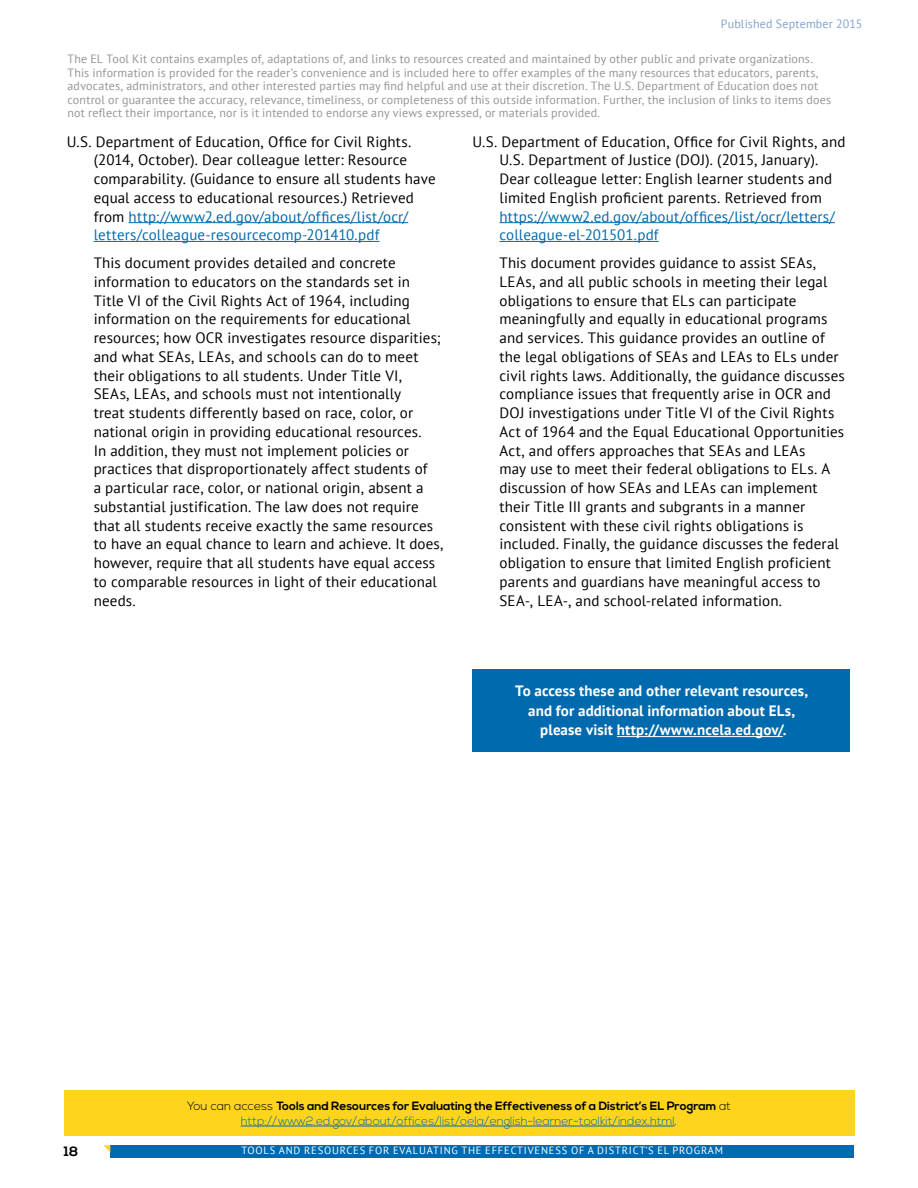
<style>
.page{position:relative;width:918px;height:1188px;background:#fff}
.page>*{position:absolute;margin:0;border:0;box-sizing:border-box;transform-origin:0 0}
.t1{font:15px/18.8px "PT Sans";letter-spacing:.01em;color:#000}
.t2{font:700 15px/19.5px "PT Sans";letter-spacing:.005em;color:#fff;text-align:center}
.t3{font:700 13.5px "Nexa";color:#000}
.t4{font:12px/13.5px "PT Sans";letter-spacing:.015em;color:#939598}
.t5{font:300 12px/14.4px "Nexa";color:#006aae;text-align:center}
.t6{font:12px "PT Sans";letter-spacing:.015em;color:#82a2cf}
.t7{font:10.5px "PT Sans";letter-spacing:.08em;color:#fff}
.s1{color:#006aae}
.s2{color:#000}
.s3{font-weight:700;color:#000}
</style>
<div class="page">
<hr style="left:129px;top:222px;width:279px;height:1px;background:#006aae">
<hr style="left:94px;top:241px;width:286px;height:1px;background:#006aae">
<hr style="left:500px;top:222px;width:335px;height:1px;background:#006aae">
<hr style="left:500px;top:241px;width:159px;height:1px;background:#006aae">
<div style="left:472px;top:669px;width:378px;height:83px;background:#006aae"></div>
<hr style="left:617px;top:736px;width:166px;height:1px;background:#fff">
<div style="left:64px;top:1090px;width:790px;height:46px;background:#fed41d"></div>
<hr style="left:241px;top:1126px;width:434px;height:1px;background:#006aae">
<div style="left:110px;top:1145px;width:744px;height:12px;background:#006aae"></div>
<svg style="left:103px;top:1145px;width:7px;height:7px"></svg>
<p class="t6" style="left:721px;top:16px;width:143px">Published September 2015</p>
<p class="t4" style="left:68px;top:52px;width:765px">The EL Tool Kit contains examples of, adaptations of, and links to resources created and maintained by other public and private organizations.<br>This information is provided for the reader’s convenience and is included here to offer examples of the many resources that educators, parents, advocates, administrators, and other interested parties may find helpful and use at their discretion. The U.S. Department of Education does not control or guarantee the accuracy, relevance, timeliness, or completeness of this outside information. Further, the inclusion of links to items does not reflect their importance, nor is it intended to endorse any views expressed, or materials provided.</p>
<p class="t1" style="left:94px;top:132px;width:343px;text-indent:-27px">U.S. Department of Education, Office for Civil Rights. (2014, October). Dear colleague letter: Resource comparability. (Guidance to ensure all students have equal access to educational resources.) Retrieved from <span class="s1">http://www2.ed.gov/about/offices/list/ocr/ letters/colleague-resourcecomp-201410.pdf</span></p>
<p class="t1" style="left:94px;top:253px;width:351px">This document provides detailed and concrete information to educators on the standards set in Title VI of the Civil Rights Act of 1964, including information on the requirements for educational resources; how OCR investigates resource disparities; and what SEAs, LEAs, and schools can do to meet their obligations to all students. Under Title VI,<br>SEAs, LEAs, and schools must not intentionally<br>treat students differently based on race, color, or national origin in providing educational resources.<br>In addition, they must not implement policies or practices that disproportionately affect students of<br>a particular race, color, or national origin, absent a substantial justification. The law does not require that all students receive exactly the same resources to have an equal chance to learn and achieve. It does, however, require that all students have equal access to comparable resources in light of their educational needs.</p>
<p class="t1" style="left:500px;top:132px;width:348px;text-indent:-27px">U.S. Department of Education, Office for Civil Rights, and U.S. Department of Justice (DOJ). (2015, January).<br>Dear colleague letter: English learner students and limited English proficient parents. Retrieved from <span class="s1">https://www2.ed.gov/about/offices/list/ocr/letters/ colleague-el-201501.pdf</span></p>
<p class="t1" style="left:500px;top:253px;width:347px">This document provides guidance to assist SEAs, LEAs, and all public schools in meeting their legal obligations to ensure that ELs can participate meaningfully and equally in educational programs and services. This guidance provides an outline of the legal obligations of SEAs and LEAs to ELs under civil rights laws. Additionally, the guidance discusses compliance issues that frequently arise in OCR and DOJ investigations under Title VI of the Civil Rights Act of 1964 and the Equal Educational Opportunities Act, and offers approaches that SEAs and LEAs<br>may use to meet their federal obligations to ELs. A discussion of how SEAs and LEAs can implement their Title III grants and subgrants in a manner consistent with these civil rights obligations is included. Finally, the guidance discusses the federal obligation to ensure that limited English proficient parents and guardians have meaningful access to SEA-, LEA-, and school-related information.</p>
<p class="t2" style="left:515px;top:681px;width:294px">To access these and other relevant resources, and for additional information about ELs, please visit http://www.ncela.ed.gov/.</p>
<p class="t5" style="left:187px;top:1100px;width:545px"><span class="s2">You can access</span> <span class="s3">Tools and Resources for Evaluating the Effectiveness of a District’s EL Program</span> <span class="s2">at </span>http://www2.ed.gov/about/offices/list/oela/english-learner-toolkit/index.html<span class="s2">.</span></p>
<p class="t3" style="left:64px;top:1143px;width:16px">18</p>
<p class="t7" style="left:241px;top:1144px;width:483px">TOOLS AND RESOURCES FOR EVALUATING THE EFFECTIVENESS OF A DISTRICT’S EL PROGRAM</p>
</div>
